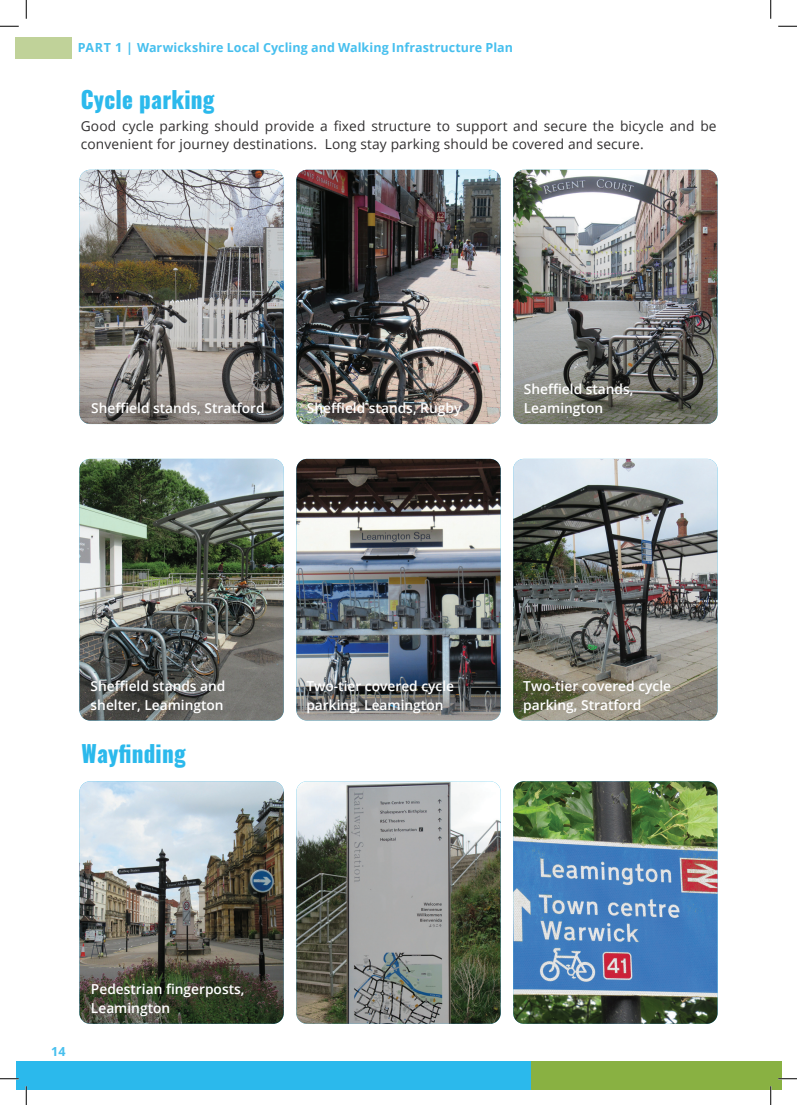
<style>
.page{position:relative;width:797px;height:1105px;background:#fff}
.page>*{position:absolute;margin:0;border:0;box-sizing:border-box;transform-origin:0 0}
.Heading_circle{font:800 23.38px "Oswald";letter-spacing:.01em;color:#2bb9ec;scale:.95 1}
.Captions{font:600 13.75px/18.8px "Open Sans";color:#fff}
.Body_Copy{font:13.75px/18.8px "Open Sans";letter-spacing:.01em;color:#312f30}
.t1{font:700 12.5px "Open Sans";letter-spacing:.005em;color:#46bfee}
</style>
<div class="page">
<div style="left:16px;top:1061px;width:515px;height:28px;background:#2bb9ec"></div>
<div style="left:531px;top:1061px;width:250px;height:28px;background:#89b142"></div>
<div style="left:16px;top:37px;width:56px;height:21px;background:#c0d299"></div>
<img style="left:79px;top:170px;width:205px;height:254px">
<img style="left:79px;top:459px;width:205px;height:261px">
<img style="left:79px;top:781px;width:205px;height:243px">
<img style="left:296px;top:170px;width:204px;height:254px">
<img style="left:296px;top:459px;width:204px;height:261px">
<img style="left:296px;top:781px;width:204px;height:243px">
<img style="left:513px;top:170px;width:204px;height:254px">
<img style="left:513px;top:459px;width:204px;height:261px">
<img style="left:513px;top:781px;width:204px;height:243px">
<svg style="left:0;top:25px;width:19px;height:2px"></svg>
<svg style="left:778px;top:25px;width:19px;height:2px"></svg>
<svg style="left:0;top:1078px;width:19px;height:1px"></svg>
<svg style="left:778px;top:1078px;width:19px;height:1px"></svg>
<svg style="left:25px;top:0;width:2px;height:19px"></svg>
<svg style="left:25px;top:1086px;width:2px;height:19px"></svg>
<svg style="left:770px;top:0;width:1px;height:19px"></svg>
<svg style="left:770px;top:1086px;width:1px;height:19px"></svg>
<p class="t1" style="left:78px;top:39px;width:437px">PART 1 | Warwickshire Local Cycling and Walking Infrastructure Plan</p>
<p class="Heading_circle" style="left:81px;top:87px;width:142px">Cycle parking</p>
<p class="Body_Copy" style="left:81px;top:116px;width:637px">Good cycle parking should provide a fixed structure to support and secure the bicycle and be convenient for journey destinations. Long stay parking should be covered and secure.</p>
<p class="Captions" style="left:91px;top:398px;width:175px">Sheffield stands, Stratford</p>
<p class="Captions" style="left:307px;top:398px;width:156px">Sheffield stands, Rugby</p>
<p class="Captions" style="left:524px;top:379px;width:111px">Sheffield stands,<br>Leamington</p>
<p class="Captions" style="left:91px;top:676px;width:136px">Sheffield stands and shelter, Leamington</p>
<p class="Captions" style="left:306px;top:676px;width:149px">Two-tier covered cycle parking, Leamington</p>
<p class="Captions" style="left:523px;top:676px;width:149px">Two-tier covered cycle parking, Stratford</p>
<p class="Heading_circle" style="left:82px;top:741px;width:111px">Wayfinding</p>
<p class="t1" style="left:51px;top:1043px;width:16px">14</p>
<p class="Captions" style="left:91px;top:979px;width:155px">Pedestrian fingerposts,<br>Leamington</p>
</div>
